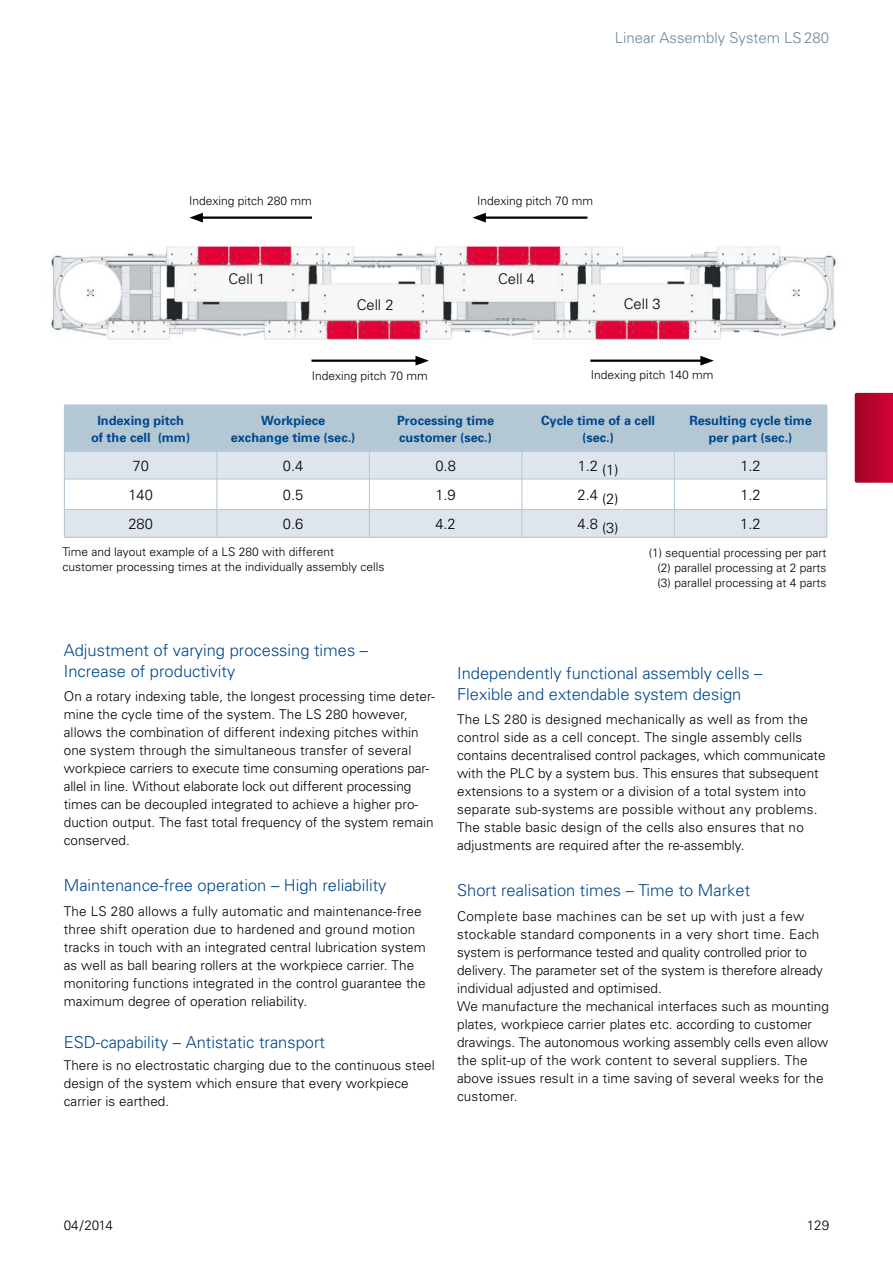
<style>
.page{position:relative;width:893px;height:1263px;background:#fff}
.page>*{position:absolute;margin:0;border:0;box-sizing:border-box;transform-origin:0 0}
.t1{font:300 16.5px/21px "Univers";color:#00488c}
.t2{font:300 15px "Univers";color:#6b879c}
.t3{font:300 14.7px "Univers";color:#000}
.t4{font:300 13.5px/18px "Univers";letter-spacing:.005em;color:#000}
.t5{font:700 12.75px/16.5px "Univers";color:#00488c;text-align:center}
.t6{font:300 12px/15px "Univers";color:#000}
</style>
<div class="page">
<svg style="left:855px;top:393px;width:38px;height:90px;background:#b7042d"></svg>
<hr style="left:199px;top:216px;width:113px;height:3px;background:#000">
<svg style="left:189px;top:213px;width:14px;height:10px"></svg>
<hr style="left:482px;top:216px;width:105px;height:3px;background:#000">
<svg style="left:472px;top:213px;width:14px;height:10px"></svg>
<hr style="left:311px;top:360px;width:109px;height:2px;background:#000">
<svg style="left:415px;top:356px;width:14px;height:10px"></svg>
<hr style="left:590px;top:360px;width:115px;height:2px;background:#000">
<svg style="left:700px;top:356px;width:14px;height:10px"></svg>
<img style="left:51px;top:246px;width:788px;height:97px">
<svg style="left:64px;top:405px;width:764px;height:132px"></svg>
<hr style="left:64px;top:537px;width:153px;height:1px;background:#b3c7d4">
<hr style="left:217px;top:537px;width:152px;height:1px;background:#b3c7d4">
<hr style="left:369px;top:537px;width:153px;height:1px;background:#b3c7d4">
<hr style="left:522px;top:537px;width:152px;height:1px;background:#b3c7d4">
<hr style="left:674px;top:537px;width:153px;height:1px;background:#b3c7d4">
<p class="t2" style="left:615px;top:29px;width:216px">Linear Assembly System LS 280</p>
<p class="t6" style="left:189px;top:193px;width:124px">Indexing pitch 280 mm</p>
<p class="t6" style="left:477px;top:193px;width:118px">Indexing pitch 70 mm</p>
<p class="t3" style="left:228px;top:270px;width:38px">Cell 1</p>
<p class="t3" style="left:498px;top:270px;width:38px">Cell 4</p>
<p class="t3" style="left:357px;top:296px;width:38px">Cell 2</p>
<p class="t3" style="left:624px;top:295px;width:38px">Cell 3</p>
<p class="t6" style="left:312px;top:368px;width:118px">Indexing pitch 70 mm</p>
<p class="t6" style="left:591px;top:367px;width:124px">Indexing pitch 140 mm</p>
<p class="t5" style="left:91px;top:412px;width:101px">Indexing pitch of the cell (mm)</p>
<p class="t5" style="left:231px;top:412px;width:126px">Workpiece exchange time (sec.)</p>
<p class="t5" style="left:397px;top:412px;width:99px;text-align:left">Processing time customer (sec.)</p>
<p class="t5" style="left:541px;top:412px;width:116px">Cycle time of a cell (sec.)</p>
<p class="t5" style="left:689px;top:412px;width:124px">Resulting cycle time per part (sec.)</p>
<p class="t3" style="left:132px;top:457px;width:18px">70</p>
<p class="t3" style="left:283px;top:457px;width:22px">0.4</p>
<p class="t3" style="left:435px;top:457px;width:22px">0.8</p>
<p class="t3" style="left:578px;top:459px;width:42px">1.2 (1)</p>
<p class="t3" style="left:740px;top:457px;width:22px">1.2</p>
<p class="t3" style="left:128px;top:486px;width:26px">140</p>
<p class="t3" style="left:283px;top:486px;width:22px">0.5</p>
<p class="t3" style="left:435px;top:486px;width:22px">1.9</p>
<p class="t3" style="left:578px;top:488px;width:42px">2.4 (2)</p>
<p class="t3" style="left:740px;top:486px;width:22px">1.2</p>
<p class="t3" style="left:128px;top:515px;width:26px">280</p>
<p class="t3" style="left:283px;top:515px;width:22px">0.6</p>
<p class="t3" style="left:435px;top:515px;width:22px">4.2</p>
<p class="t3" style="left:578px;top:517px;width:42px">4.8 (3)</p>
<p class="t3" style="left:740px;top:515px;width:22px">1.2</p>
<p class="t6" style="left:62px;top:544px;width:324px">Time and layout example of a LS 280 with different customer processing times at the individually assembly cells</p>
<p class="t6" style="left:658px;top:545px;width:170px;text-align:justify;text-indent:-9px">(1) sequential processing per part (2) parallel processing at 2 parts (3) parallel processing at 4 parts</p>
<p class="t1" style="left:64px;top:639px;width:306px">Adjustment of varying processing times –<br>Increase of productivity</p>
<p class="t4" style="left:64px;top:687px;width:373px">On a rotary indexing table, the longest processing time deter&shy;mine the cycle time of the system. The LS 280 however, allows the combination of different indexing pitches within one system through the simultaneous transfer of several workpiece carriers to execute time consuming operations par&shy;allel in line. Without elaborate lock out different processing times can be decoupled integrated to achieve a higher pro&shy;duction output. The fast total frequency of the system remain conserved.</p>
<p class="t1" style="left:64px;top:875px;width:324px">Maintenance-free operation – High reliability</p>
<p class="t4" style="left:64px;top:902px;width:363px">The LS 280 allows a fully automatic and maintenance-free three shift operation due to hardened and ground motion tracks in touch with an integrated central lubrication system as well as ball bearing rollers at the workpiece carrier. The monitoring functions integrated in the control guarantee the maximum degree of operation reliability.</p>
<p class="t1" style="left:64px;top:1031px;width:263px">ESD-capability – Antistatic transport</p>
<p class="t4" style="left:64px;top:1056px;width:372px">There is no electrostatic charging due to the continuous steel design of the system which ensure that every workpiece carrier is earthed.</p>
<p class="t1" style="left:457px;top:662px;width:307px">Independently functional assembly cells –<br>Flexible and extendable system design</p>
<p class="t4" style="left:457px;top:710px;width:370px">The LS 280 is designed mechanically as well as from the control side as a cell concept. The single assembly cells contains decentralised control packages, which communicate with the PLC by a system bus. This ensures that subsequent extensions to a system or a division of a total system into separate sub-systems are possible without any problems.<br>The stable basic design of the cells also ensures that no adjustments are required after the re-assembly.</p>
<p class="t1" style="left:457px;top:879px;width:295px">Short realisation times – Time to Market</p>
<p class="t4" style="left:457px;top:906px;width:373px">Complete base machines can be set up with just a few stockable standard components in a very short time. Each system is performance tested and quality controlled prior to delivery. The parameter set of the system is therefore already individual adjusted and optimised.<br>We manufacture the mechanical interfaces such as mounting plates, workpiece carrier plates etc. according to customer drawings. The autonomous working assembly cells even allow the split-up of the work content to several suppliers. The above issues result in a time saving of several weeks for the customer.</p>
<p class="t4" style="left:64px;top:1215px;width:51px">04/2014</p>
<p class="t4" style="left:807px;top:1215px;width:24px">129</p>
</div>
